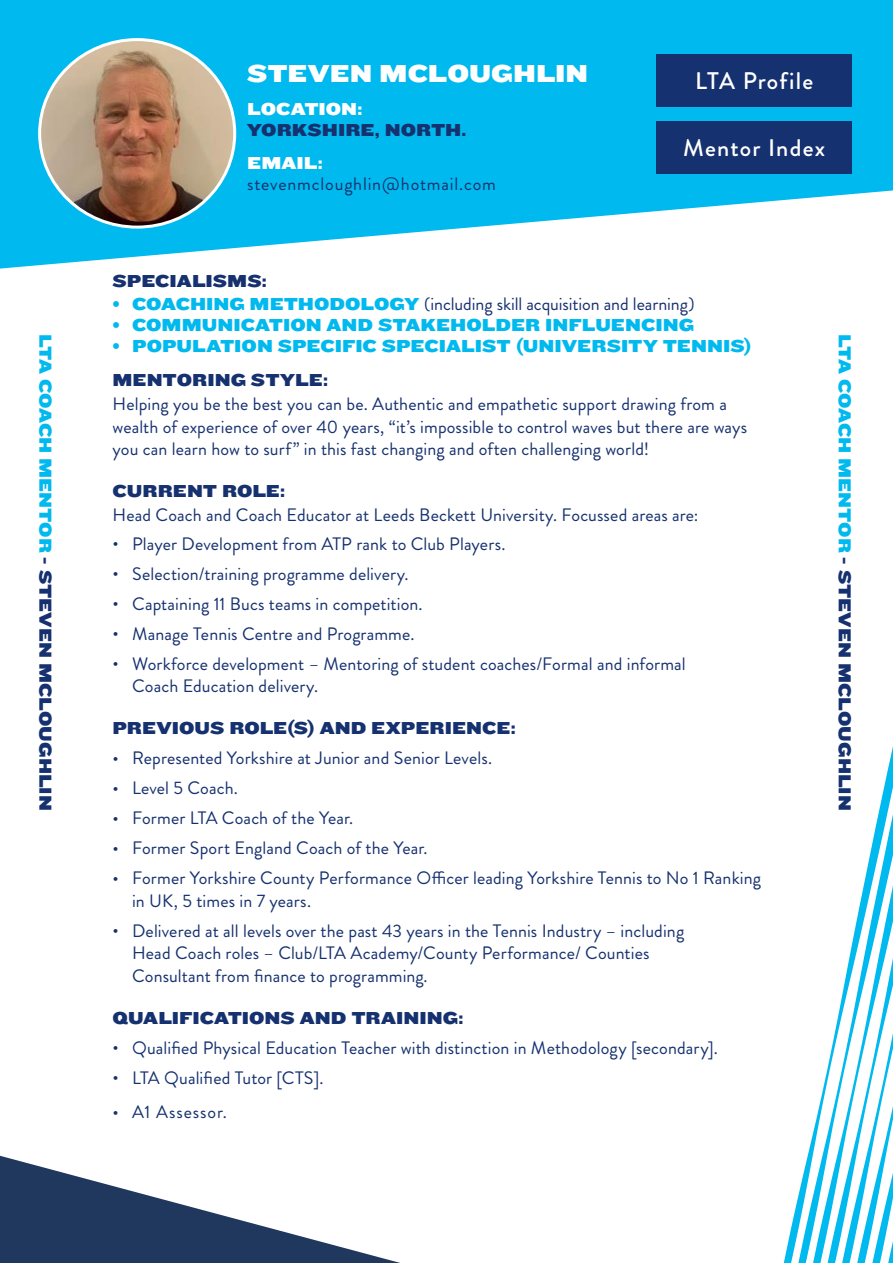
<style>
.page{position:relative;width:893px;height:1263px;background:#fff}
.page>*{position:absolute;margin:0;border:0;box-sizing:border-box;transform-origin:0 0}
.Bio_Name{font:25.5px "Knockout 73 Full Heviweight";color:#fff}
.t1{font:500 24px "Brandon Grotesque";letter-spacing:.05em;color:#fff}
.Bio_Body{font:18px/22.5px "Brandon Grotesque";letter-spacing:.005em;color:#16316f}
.Bio_H1{font:18px "Knockout 73 Full Heviweight";color:#16316f}
.t2{font:18px "Knockout 73 Full Heviweight";color:#00b9ee}
.t3{font:18px "Brandon Grotesque";letter-spacing:-.005em;color:#16306f}
.Bio_Body-2{font:18px "Brandon Grotesque";letter-spacing:.045em;color:#16316f}
.Bio_Details_H1{font:18px "Knockout 73 Full Heviweight";color:#fff}
.Bio_Body-3{font:18px "Brandon Grotesque";letter-spacing:.05em;color:#16316f}
.s1{font-family:"Knockout 73 Full Heviweight";color:#00b9ee}
.s2{color:#00b9ee}
</style>
<div class="page">
<svg style="left:0;top:1155px;width:400px;height:108px"></svg>
<svg style="left:0;top:0;width:892px;height:269px;fill:#00b9ee"></svg>
<svg style="left:783px;top:1206px;width:13px;height:57px"></svg>
<svg style="left:796px;top:1146px;width:14px;height:117px"></svg>
<svg style="left:810px;top:1085px;width:14px;height:178px"></svg>
<svg style="left:824px;top:751px;width:68px;height:512px"></svg>
<img style="left:40px;top:40px;width:195px;height:187px">
<div style="left:656px;top:54px;width:195px;height:52px;background:#16316f"></div>
<div style="left:656px;top:122px;width:195px;height:52px;background:#16316f"></div>
<p class="Bio_Name" style="left:247px;top:55px;width:342px">STEVEN MCLOUGHLIN</p>
<p class="Bio_Details_H1" style="left:247px;top:96px;width:117px">LOCATION:</p>
<p class="Bio_H1" style="left:247px;top:117px;width:221px">YORKSHIRE, NORTH.</p>
<p class="Bio_Details_H1" style="left:247px;top:150px;width:77px">EMAIL:</p>
<p class="Bio_Body-2" style="left:247px;top:171px;width:250px">stevenmcloughlin@hotmail.com</p>
<p class="t1" style="left:695px;top:64px;width:120px">LTA Profile</p>
<p class="t1" style="left:683px;top:131px;width:143px">Mentor Index</p>
<p class="Bio_H1" style="left:112px;top:269px;width:156px">SPECIALISMS:</p>
<p class="t3" style="left:112px;top:291px;width:583px"><span class="s1">• COACHING METHODOLOGY</span> (including skill acquisition and learning)</p>
<p class="t2" style="left:112px;top:312px;width:583px">• COMMUNICATION AND STAKEHOLDER INFLUENCING</p>
<p class="t2" style="left:112px;top:333px;width:640px">• POPULATION SPECIFIC SPECIALIST (UNIVERSITY TENNIS)</p>
<p class="Bio_H1" style="left:112px;top:368px;width:217px">MENTORING STYLE:</p>
<p class="Bio_Body" style="left:112px;top:393px;width:636px">Helping you be the best you can be. Authentic and empathetic support drawing from a wealth of experience of over 40 years, “it’s impossible to control waves but there are ways you can learn how to surf” in this fast changing and often challenging world!</p>
<p class="Bio_H1" style="left:112px;top:479px;width:174px">CURRENT ROLE:</p>
<p class="Bio_Body" style="left:112px;top:504px;width:587px">Head Coach and Coach Educator at Leeds Beckett University. Focussed areas are:</p>
<p class="Bio_Body" style="left:112px;top:533px;width:394px">• Player Development from ATP rank to Club Players.</p>
<p class="Bio_Body" style="left:112px;top:563px;width:297px">• Selection/training programme delivery.</p>
<p class="Bio_Body" style="left:112px;top:593px;width:311px">• Captaining 11 Bucs teams in competition.</p>
<p class="Bio_Body" style="left:112px;top:623px;width:303px">• Manage Tennis Centre and Programme.</p>
<p class="Bio_Body" style="left:132px;top:653px;width:555px;text-indent:-20px">• Workforce development – Mentoring of student coaches/Formal and informal<br>Coach Education delivery.</p>
<p class="Bio_H1" style="left:112px;top:716px;width:404px">PREVIOUS ROLE(S) AND EXPERIENCE:</p>
<p class="Bio_Body" style="left:112px;top:747px;width:381px">• Represented Yorkshire at Junior and Senior Levels.</p>
<p class="Bio_Body" style="left:112px;top:777px;width:127px">• Level 5 Coach.</p>
<p class="Bio_Body" style="left:112px;top:807px;width:242px">• Former LTA Coach of the Year.</p>
<p class="Bio_Body" style="left:112px;top:837px;width:316px">• Former Sport England Coach of the Year.</p>
<p class="Bio_Body" style="left:132px;top:867px;width:630px;text-indent:-20px">• Former Yorkshire County Performance Officer leading Yorkshire Tennis to No 1 Ranking in UK, 5 times in 7 years.</p>
<p class="Bio_Body" style="left:132px;top:920px;width:553px;text-indent:-20px">• Delivered at all levels over the past 43 years in the Tennis Industry – including<br>Head Coach roles – Club/LTA Academy/County Performance/ Counties<br>Consultant from finance to programming.</p>
<p class="Bio_H1" style="left:112px;top:1005px;width:352px">QUALIFICATIONS AND TRAINING:</p>
<p class="Bio_Body" style="left:112px;top:1037px;width:606px">• Qualified Physical Education Teacher with distinction in Methodology [secondary].</p>
<p class="Bio_Body" style="left:112px;top:1067px;width:212px">• LTA Qualified Tutor [CTS].</p>
<p class="Bio_Body-3" style="left:112px;top:1100px;width:116px">• A1 Assessor.</p>
<p class="Bio_H1" style="left:58px;top:334px;width:476px;rotate:90deg"><span class="s2">LTA COACH MENTOR</span> - Steven Mcloughlin</p>
<p class="Bio_H1" style="left:857px;top:334px;width:476px;rotate:90deg"><span class="s2">LTA COACH MENTOR</span> - Steven Mcloughlin</p>
</div>
